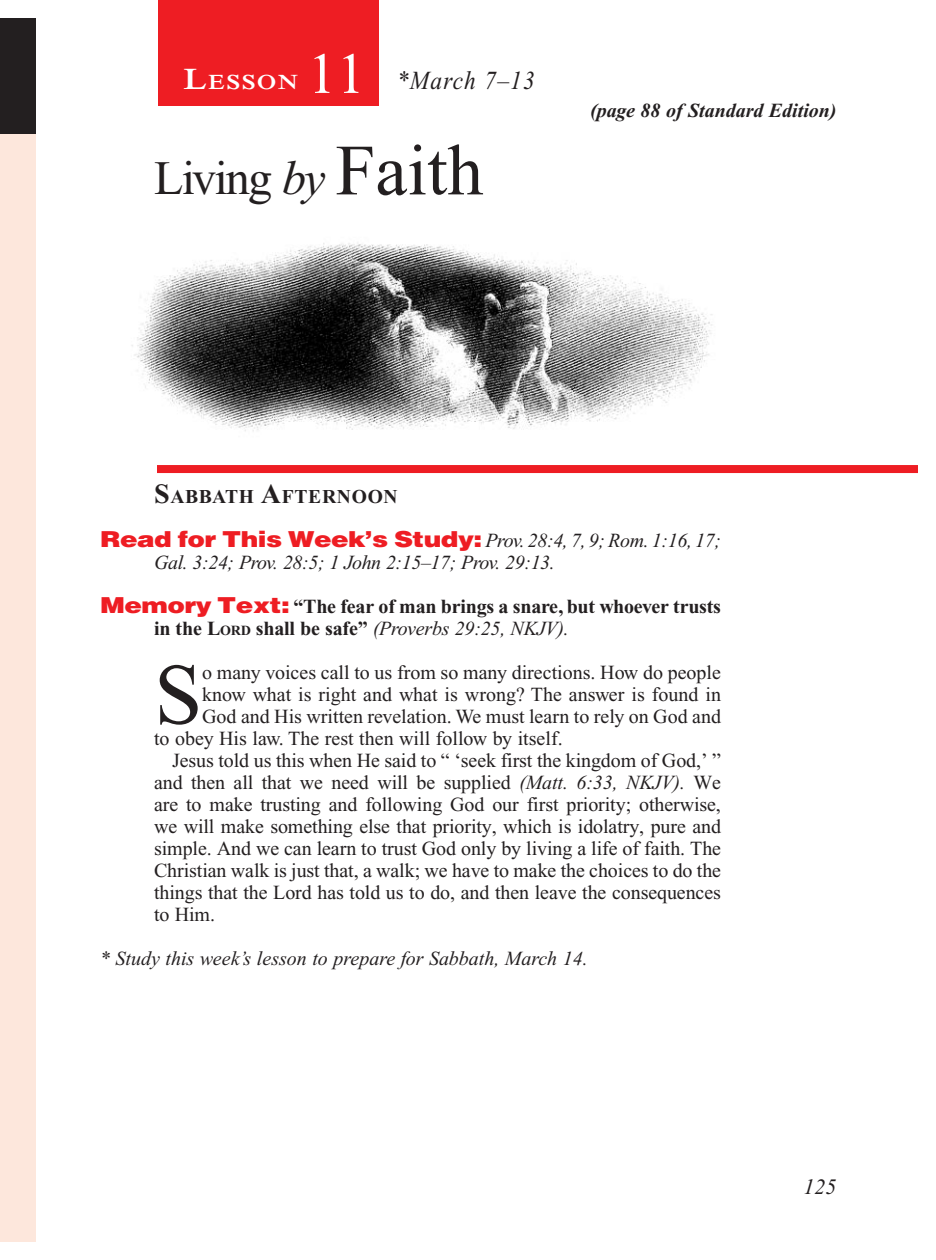
<style>
.page{position:relative;width:936px;height:1260px;background:#fff}
.page>*{position:absolute;margin:0;border:0;box-sizing:border-box;transform-origin:0 0}
.Body_Drop_Cap{font:86.4px "Times New Roman PS Std";color:#231f20}
.Lesson_Number{font:58px "Times New Roman PS Std";color:#fff}
.Lesson_Head_SA{font:48px "Times New Roman PS Std";letter-spacing:-.035em;color:#231f20}
.Lesson_Dates{font:italic 26px "Times New Roman PS Std";letter-spacing:.05em;color:#231f20;scale:.9 1}
.t1{font:italic 22px "Times New Roman PS Std";color:#231f20}
.Lesson_Start_Head{font:600 21px "Times NRMT Std";letter-spacing:.07em;color:#fff;scale:1.1 1}
.Body{font:20px/22px "Times New Roman PS Std";letter-spacing:-.005em;color:#231f20;text-align:justify}
.Body_Drop_Cap-2{font:20px "Times New Roman PS Std";color:#231f20}
.Question{font:italic 20px/22px "Times New Roman PS Std";letter-spacing:-.015em;color:#231f20}
.Question-2{font:700 20px/22px "Times New Roman PS Std";letter-spacing:-.01em;color:#231f20}
.Page_from_SE{font:italic 700 20px "Times New Roman PS Std";color:#231f20}
.Sabbath_Afternoon_He{font:700 19.6px "Times New Roman PS Std";letter-spacing:.035em;color:#231f20}
.s1{font-size:30px}
.s2{font-style:italic}
.s3{font-size:72px}
.s4{font-size:28px}
.s5{font-family:"Helvetica LT Std";font-weight:900;font-style:normal;font-size:22px;color:#ee1d23}
.s6{font-family:"Helvetica LT Std";font-weight:900;font-size:22px;color:#ee1d23}
.s7{font-style:inherit}
.s8{font-size:14px}
.s9{font-weight:400;font-style:italic}
</style>
<div class="page">
<div style="left:158px;top:1px;width:221px;height:105px;background:#ee1d23"></div>
<div style="left:157px;top:465px;width:761px;height:8px;background:#ee1d23"></div>
<div style="left:0;top:18px;width:36px;height:122px;background:#231f20"></div>
<div style="left:0;top:134px;width:36px;height:1108px;background:#fde7dc"></div>
<img style="left:131px;top:243px;width:582px;height:188px">
<p class="Lesson_Number" style="left:308px;top:42px;width:59px">11</p>
<p class="Lesson_Start_Head" style="left:183px;top:70px;width:106px"><span class="s1">L</span>ESSON</p>
<p class="Lesson_Dates" style="left:397px;top:66px;width:155px">*March 7–13</p>
<p class="Lesson_Head_SA" style="left:154px;top:152px;width:331px">Living <span class="s2">by</span> <span class="s3">Faith</span></p>
<p class="Page_from_SE" style="left:590px;top:100px;width:248px">(page 88 of Standard Edition)</p>
<p class="Sabbath_Afternoon_He" style="left:154px;top:486px;width:245px"><span class="s4">S</span>ABBATH <span class="s4">A</span>FTERNOON</p>
<p class="Question" style="left:154px;top:530px;width:568px;text-indent:-54px"><span class="s5">Read for This Week’s Study:</span> Prov. 28:4, 7, 9; Rom. 1:16, 17;<br>Gal. 3:24; Prov. 28:5; 1 John 2:15–17; Prov. 29:13.</p>
<p class="Question-2" style="left:154px;top:596px;width:569px;text-indent:-54px"><span class="s6">Memory Text:</span> “The fear of man brings a snare, but whoever trusts in the <span class="s7">L</span><span class="s8">ORD</span> shall be safe” <span class="s9">(Proverbs 29:25, NKJV).</span></p>
<p class="Body_Drop_Cap" style="left:154px;top:648px;width:50px">S</p>
<p class="Body_Drop_Cap-2" style="left:202px;top:662px;width:520px">o many voices call to us from so many directions. How do people</p>
<p class="Body_Drop_Cap-2" style="left:202px;top:684px;width:520px">know what is right and what is wrong? The answer is found in</p>
<p class="Body_Drop_Cap-2" style="left:202px;top:706px;width:521px">God and His written revelation. We must learn to rely on God and</p>
<p class="Body_Drop_Cap-2" style="left:154px;top:728px;width:410px">to obey His law. The rest then will follow by itself.</p>
<p class="Body" style="left:154px;top:750px;width:569px;text-indent:18px">Jesus told us this when He said to “ ‘seek first the kingdom of God,’ ” and then all that we need will be supplied <span class="s2">(Matt. 6:33, NKJV).</span> We are to make trusting and following God our first priority; otherwise, we will make something else that priority, which is idolatry, pure and simple. And we can learn to trust God only by living a life of faith. The Christian walk is just that, a walk; we have to make the choices to do the things that the Lord has told us to do, and then leave the consequences to Him.</p>
<p class="Question" style="left:100px;top:948px;width:489px">* Study this week’s lesson to prepare for Sabbath, March 14.</p>
<p class="t1" style="left:804px;top:1175px;width:34px">125</p>
</div>
